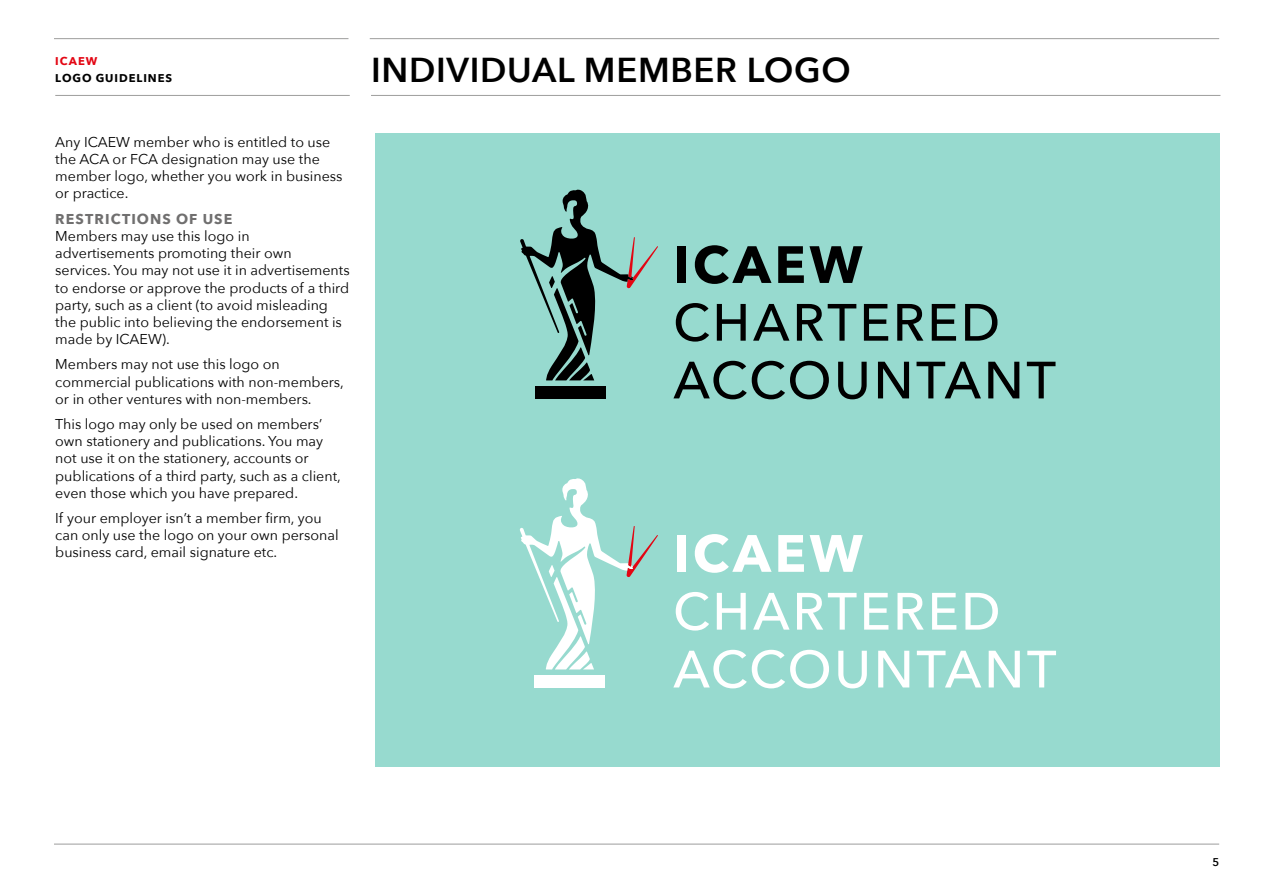
<style>
.page{position:relative;width:1263px;height:893px;background:#fff}
.page>*{position:absolute;margin:0;border:0;box-sizing:border-box;transform-origin:0 0}
.t1{font:600 34.5px "Avenir Next";letter-spacing:.02em;color:#000}
.t2{font:14.25px/17.1px "Avenir Next";color:#000}
.t3{font:700 14.25px "Avenir Next";letter-spacing:.075em;color:#706f6f}
.t4{font:700 11.25px "Avenir Next";letter-spacing:.085em;color:#000}
.t5{font:700 11.25px "Avenir Next";letter-spacing:.09em;color:#e30613}
.t6{font:600 11.25px "Avenir Next";color:#000}
</style>
<div class="page">
<div style="left:375px;top:133px;width:844px;height:633px;background:#97dacf"></div>
<hr style="left:54px;top:844px;width:1165px;height:1px;background:#9d9d9c">
<hr style="left:54px;top:38px;width:294px;height:1px;background:#9d9d9c">
<hr style="left:55px;top:95px;width:295px;height:1px;background:#9d9d9c">
<hr style="left:370px;top:38px;width:849px;height:1px;background:#9d9d9c">
<hr style="left:371px;top:95px;width:849px;height:1px;background:#9d9d9c">
<div style="left:535px;top:386px;width:70px;height:12px;background:#000"></div>
<svg style="left:520px;top:190px;width:138px;height:190px"></svg>
<div style="left:677px;top:246px;width:9px;height:37px;background:#000"></div>
<svg style="left:695px;top:245px;width:76px;height:39px"></svg>
<svg style="left:778px;top:246px;width:85px;height:37px"></svg>
<svg style="left:676px;top:303px;width:33px;height:39px"></svg>
<svg style="left:717px;top:304px;width:29px;height:37px"></svg>
<svg style="left:753px;top:304px;width:36px;height:37px"></svg>
<svg style="left:797px;top:304px;width:59px;height:37px"></svg>
<svg style="left:864px;top:304px;width:24px;height:37px"></svg>
<svg style="left:897px;top:304px;width:26px;height:37px"></svg>
<svg style="left:932px;top:304px;width:24px;height:37px"></svg>
<svg style="left:965px;top:304px;width:32px;height:37px"></svg>
<svg style="left:673px;top:361px;width:156px;height:38px"></svg>
<svg style="left:838px;top:362px;width:29px;height:37px"></svg>
<svg style="left:878px;top:362px;width:31px;height:36px"></svg>
<svg style="left:916px;top:362px;width:65px;height:36px"></svg>
<svg style="left:988px;top:362px;width:31px;height:36px"></svg>
<svg style="left:1027px;top:362px;width:28px;height:36px"></svg>
<div style="left:535px;top:675px;width:70px;height:12px;background:#fff"></div>
<svg style="left:520px;top:478px;width:138px;height:191px"></svg>
<div style="left:677px;top:535px;width:9px;height:37px;background:#fff"></div>
<svg style="left:695px;top:534px;width:77px;height:39px"></svg>
<svg style="left:778px;top:535px;width:26px;height:37px"></svg>
<svg style="left:810px;top:535px;width:53px;height:37px"></svg>
<svg style="left:676px;top:592px;width:33px;height:39px"></svg>
<svg style="left:717px;top:593px;width:29px;height:37px"></svg>
<svg style="left:753px;top:593px;width:36px;height:37px"></svg>
<svg style="left:797px;top:593px;width:59px;height:37px"></svg>
<svg style="left:864px;top:593px;width:24px;height:37px"></svg>
<svg style="left:897px;top:593px;width:27px;height:37px"></svg>
<svg style="left:932px;top:593px;width:24px;height:37px"></svg>
<svg style="left:965px;top:593px;width:33px;height:37px"></svg>
<svg style="left:673px;top:650px;width:156px;height:38px"></svg>
<svg style="left:838px;top:651px;width:29px;height:37px"></svg>
<svg style="left:878px;top:651px;width:31px;height:36px"></svg>
<svg style="left:917px;top:651px;width:64px;height:36px"></svg>
<svg style="left:989px;top:651px;width:31px;height:36px"></svg>
<svg style="left:1027px;top:651px;width:29px;height:36px"></svg>
<p class="t5" style="left:55px;top:51px;width:44px">ICAEW</p>
<p class="t4" style="left:55px;top:68px;width:118px">LOGO GUIDELINES</p>
<p class="t2" style="left:55px;top:133px;width:289px">Any ICAEW member who is entitled to use the ACA or FCA designation may use the member logo, whether you work in business or practice.</p>
<p class="t3" style="left:55px;top:207px;width:179px">RESTRICTIONS OF USE</p>
<p class="t2" style="left:55px;top:227px;width:296px">Members may use this logo in advertisements promoting their own services. You may not use it in advertisements to endorse or approve the products of a third party, such as a client (to avoid misleading the public into believing the endorsement is made by ICAEW).</p>
<p class="t2" style="left:55px;top:355px;width:290px">Members may not use this logo on commercial publications with non-members, or in other ventures with non-members.</p>
<p class="t2" style="left:55px;top:415px;width:287px">This logo may only be used on members’ own stationery and publications. You may not use it on the stationery, accounts or publications of a third party, such as a client, even those which you have prepared.</p>
<p class="t2" style="left:55px;top:509px;width:285px">If your employer isn’t a member firm, you can only use the logo on your own personal business card, email signature etc.</p>
<h1 class="t1" style="left:371px;top:40px;width:481px">INDIVIDUAL MEMBER LOGO</h1>
<p class="t6" style="left:1212px;top:852px;width:8px">5</p>
</div>
